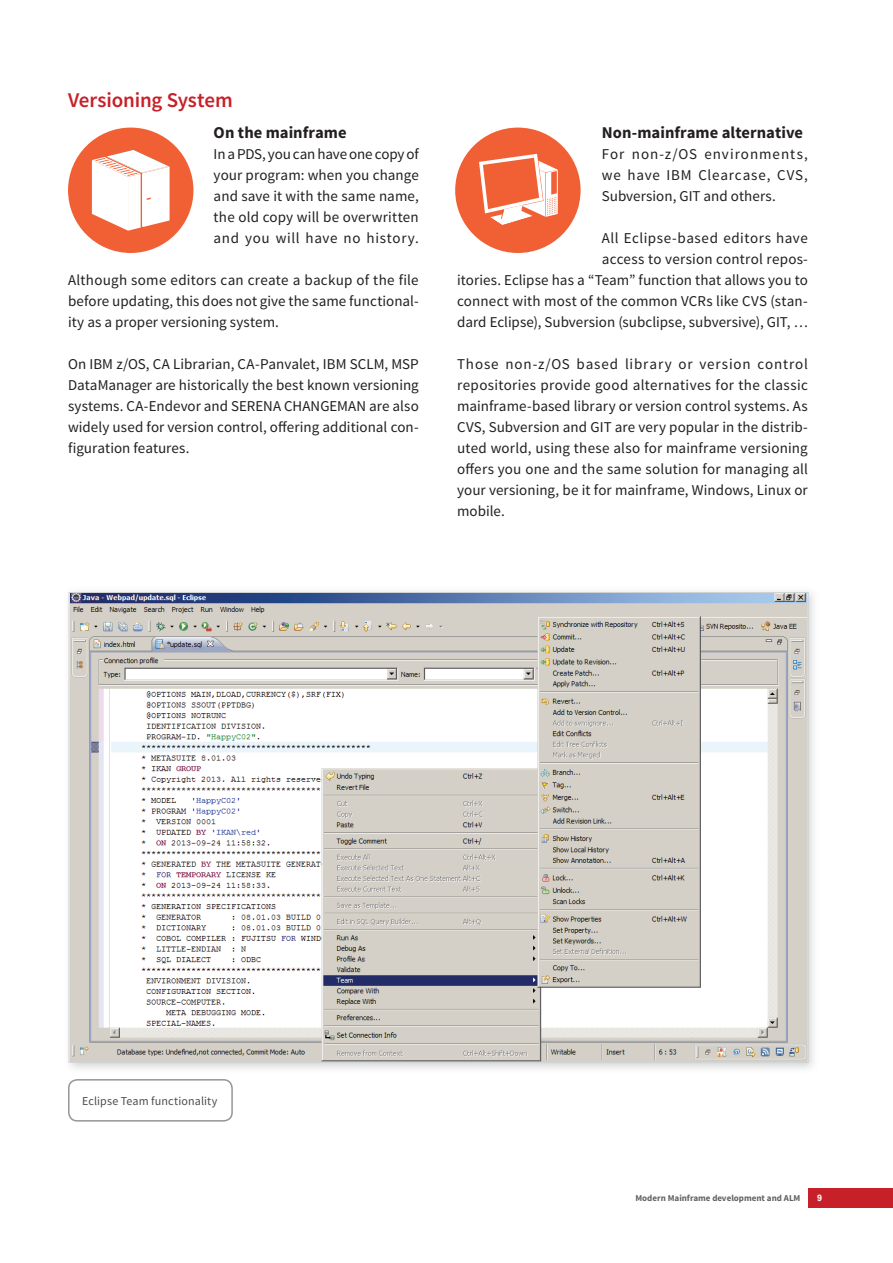
<style>
.page{position:relative;width:893px;height:1263px;background:#fff}
.page>*{position:absolute;margin:0;border:0;box-sizing:border-box;transform-origin:0 0}
.t1{font:600 21px "Source Sans Pro";letter-spacing:-.005em;color:#c82028}
.t2{font:700 16.5px "Source Sans Pro";color:#231f20}
.t3{font:15px/21px "Source Sans Pro";letter-spacing:.005em;color:#231f20;text-align:justify}
.t4{font:12px "Source Sans Pro";letter-spacing:.01em;color:#4c4c4c}
.t5{font:700 9px "Source Sans Pro";color:#636366}
.t6{font:700 9px "Arial";color:#fff}
</style>
<div class="page">
<div style="left:809px;top:1188px;width:84px;height:19px;background:#c82028"></div>
<div style="left:68px;top:128px;width:125px;height:125px;background:#f16034;border-radius:50%"></div>
<svg style="left:92px;top:150px;width:78px;height:81px"></svg>
<div style="left:455px;top:128px;width:126px;height:125px;background:#f16034;border-radius:50%"></div>
<svg style="left:479px;top:154px;width:79px;height:71px"></svg>
<svg style="left:68px;top:592px;width:741px;height:471px"></svg>
<div style="left:68px;top:1079px;width:165px;height:42px;border:2px solid #939598;border-radius:9px"></div>
<h1 class="t1" style="left:68px;top:86px;width:166px">Versioning System</h1>
<p class="t2" style="left:214px;top:122px;width:134px">On the mainframe</p>
<p class="t3" style="left:214px;top:144px;width:207px">In a PDS, you can have one copy of your program: when you change and save it with the same name, the old copy will be overwritten and you will have no history.</p>
<p class="t3" style="left:68px;top:270px;width:352px">Although some editors can create a backup of the file before updating, this does not give the same functional&shy;ity as a proper versioning system.</p>
<p class="t3" style="left:68px;top:354px;width:352px">On IBM z/OS, CA Librarian, CA-Panvalet, IBM SCLM, MSP DataManager are historically the best known versioning systems. CA-Endevor and SERENA CHANGEMAN are also widely used for version control, offering additional con&shy;figuration features.</p>
<p class="t2" style="left:602px;top:122px;width:203px">Non-mainframe alternative</p>
<p class="t3" style="left:602px;top:144px;width:208px">For non-z/OS environments, we have IBM Clearcase, CVS, Subversion, GIT and others.</p>
<p class="t3" style="left:457px;top:228px;width:352px;text-align:right">All Eclipse-based editors have<br>access to version control repos-<br>itories. Eclipse has a “Team” function that allows you to connect with most of the common VCRs like CVS (stan&shy;dard Eclipse), Subversion (subclipse, subversive), GIT, …</p>
<p class="t3" style="left:457px;top:354px;width:352px">Those non-z/OS based library or version control repositories provide good alternatives for the classic mainframe-based library or version control systems. As CVS, Subversion and GIT are very popular in the distrib&shy;uted world, using these also for mainframe versioning offers you one and the same solution for managing all your versioning, be it for mainframe, Windows, Linux or mobile.</p>
<p class="t4" style="left:82px;top:1094px;width:137px">Eclipse Team functionality</p>
<p class="t5" style="left:635px;top:1192px;width:167px">Modern Mainframe development and ALM</p>
<p class="t6" style="left:817px;top:1191px;width:7px">9</p>
</div>
